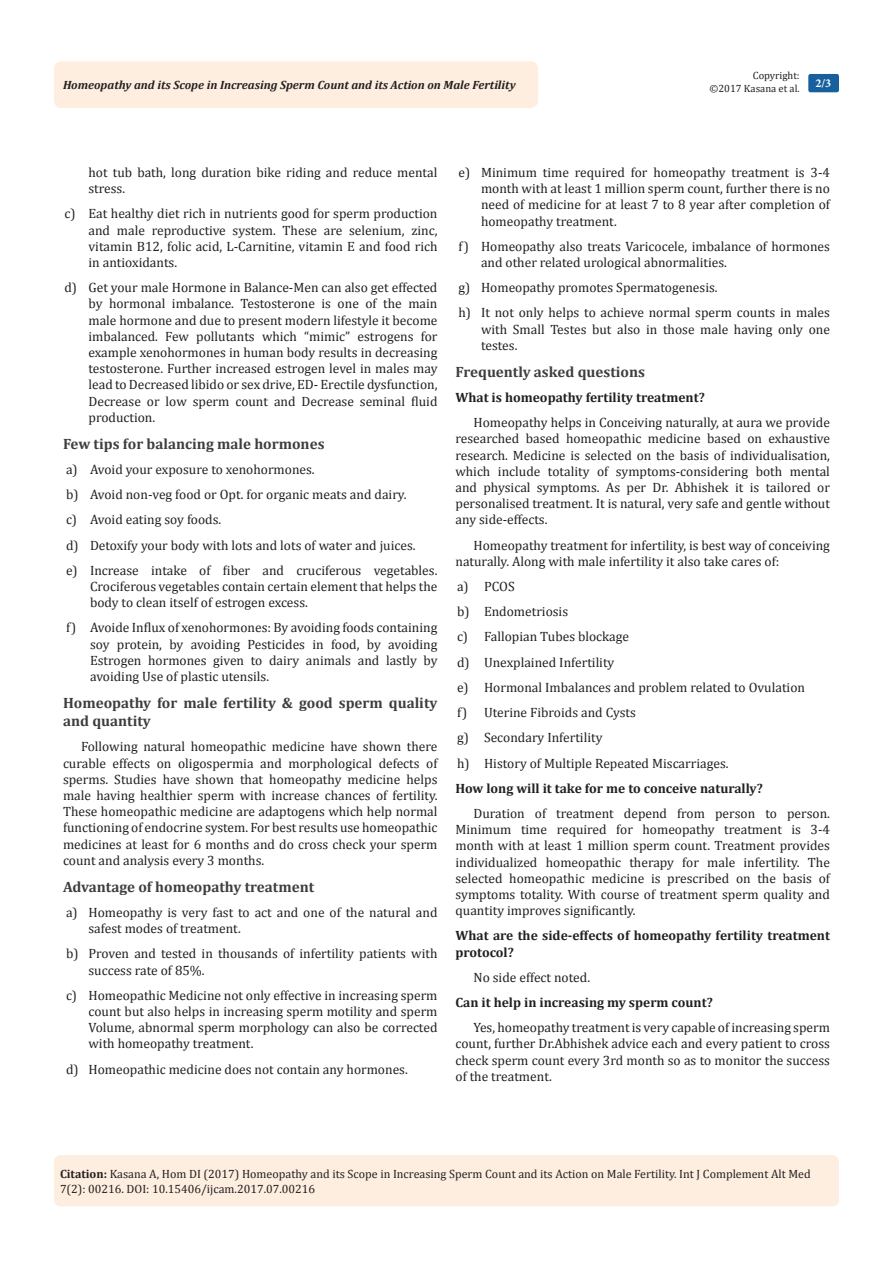
<style>
.page{position:relative;width:893px;height:1263px;background:#fff}
.page>*{position:absolute;margin:0;border:0;box-sizing:border-box;transform-origin:0 0}
.List_Paragraph{font:700 15px/18px "Cambria";color:#3e3e3f}
.t1{font:13.5px/16.2px "Cambria";color:#231f20;text-align:justify}
.List_Paragraph-2{font:700 13.5px/16.2px "Cambria";color:#231f20}
.Citation{font:12px/14.4px "Cambria";color:#231f20}
.t2{font:italic 700 12px "Cambria";color:#231f20}
.t3{font:700 12px "Minion Pro";color:#fff}
.t4{font:10.5px/12.6px "Cambria";color:#231f20;text-align:right}
.s1{font-weight:700}
</style>
<div class="page">
<div style="left:54px;top:1155px;width:785px;height:51px;background:#feeee0;border-radius:7px"></div>
<div style="left:54px;top:61px;width:484px;height:47px;background:#feeee0;border-radius:8px"></div>
<div style="left:808px;top:74px;width:31px;height:18px;background:#18609d;border-radius:2px"></div>
<p class="t4" style="left:709px;top:69px;width:92px">Copyright:<br>©2017 Kasana et al.</p>
<p class="t2" style="left:63px;top:77px;width:454px">Homeopathy and its Scope in Increasing Sperm Count and its Action on Male Fertility</p>
<p class="t3" style="left:815px;top:75px;width:17px">2/3</p>
<p class="t1" style="left:88px;top:164px;width:350px">hot tub bath, long duration bike riding and reduce mental stress.</p>
<p class="t1" style="left:88px;top:206px;width:350px;text-indent:-24px">c) Eat healthy diet rich in nutrients good for sperm production and male reproductive system. These are selenium, zinc, vitamin B12, folic acid, L-Carnitine, vitamin E and food rich in antioxidants.</p>
<p class="t1" style="left:88px;top:279px;width:350px;text-indent:-24px">d) Get your male Hormone in Balance-Men can also get effected by hormonal imbalance. Testosterone is one of the main male hormone and due to present modern lifestyle it become imbalanced. Few pollutants which “mimic” estrogens for example xenohormones in human body results in decreasing testosterone. Further increased estrogen level in males may lead to Decreased libido or sex drive, ED- Erectile dysfunction, Decrease or low sperm count and Decrease seminal fluid production.</p>
<p class="List_Paragraph" style="left:63px;top:434px;width:263px">Few tips for balancing male hormones</p>
<p class="t1" style="left:66px;top:461px;width:250px">a) Avoid your exposure to xenohormones.</p>
<p class="t1" style="left:66px;top:486px;width:342px">b) Avoid non-veg food or Opt. for organic meats and dairy.</p>
<p class="t1" style="left:66px;top:512px;width:157px">c) Avoid eating soy foods.</p>
<p class="t1" style="left:66px;top:537px;width:351px">d) Detoxify your body with lots and lots of water and juices.</p>
<p class="t1" style="left:90px;top:562px;width:349px;text-indent:-24px">e) Increase intake of fiber and cruciferous vegetables.<br>Crociferous vegetables contain certain element that helps the body to clean itself of estrogen excess.</p>
<p class="t1" style="left:90px;top:620px;width:349px;text-indent:-24px">f) Avoide Influx of xenohormones: By avoiding foods containing soy protein, by avoiding Pesticides in food, by avoiding Estrogen hormones given to dairy animals and lastly by avoiding Use of plastic utensils.</p>
<p class="List_Paragraph" style="left:63px;top:693px;width:376px">Homeopathy for male fertility &amp; good sperm quality and quantity</p>
<p class="t1" style="left:63px;top:738px;width:376px;text-indent:18px">Following natural homeopathic medicine have shown there curable effects on oligospermia and morphological defects of sperms. Studies have shown that homeopathy medicine helps male having healthier sperm with increase chances of fertility.<br>These homeopathic medicine are adaptogens which help normal functioning of endocrine system. For best results use homeopathic medicines at least for 6 months and do cross check your sperm count and analysis every 3 months.</p>
<p class="List_Paragraph" style="left:63px;top:877px;width:253px">Advantage of homeopathy treatment</p>
<p class="t1" style="left:88px;top:904px;width:350px;text-indent:-22px">a) Homeopathy is very fast to act and one of the natural and safest modes of treatment.</p>
<p class="t1" style="left:88px;top:945px;width:350px;text-indent:-22px">b) Proven and tested in thousands of infertility patients with success rate of 85%.</p>
<p class="t1" style="left:88px;top:987px;width:350px;text-indent:-22px">c) Homeopathic Medicine not only effective in increasing sperm count but also helps in increasing sperm motility and sperm Volume, abnormal sperm morphology can also be corrected with homeopathy treatment.</p>
<p class="t1" style="left:66px;top:1061px;width:343px">d) Homeopathic medicine does not contain any hormones.</p>
<p class="t1" style="left:481px;top:164px;width:350px;text-indent:-22px">e) Minimum time required for homeopathy treatment is 3-4 month with at least 1 million sperm count, further there is no need of medicine for at least 7 to 8 year after completion of homeopathy treatment.</p>
<p class="t1" style="left:481px;top:238px;width:350px;text-indent:-22px">f) Homeopathy also treats Varicocele, imbalance of hormones and other related urological abnormalities.</p>
<p class="t1" style="left:458px;top:279px;width:261px">g) Homeopathy promotes Spermatogenesis.</p>
<p class="t1" style="left:481px;top:305px;width:350px;text-indent:-22px">h) It not only helps to achieve normal sperm counts in males with Small Testes but also in those male having only one testes.</p>
<p class="List_Paragraph" style="left:455px;top:362px;width:191px">Frequently asked questions</p>
<p class="List_Paragraph-2" style="left:455px;top:389px;width:251px">What is homeopathy fertility treatment?</p>
<p class="t1" style="left:455px;top:414px;width:376px;text-indent:18px">Homeopathy helps in Conceiving naturally, at aura we provide researched based homeopathic medicine based on exhaustive research. Medicine is selected on the basis of individualisation, which include totality of symptoms-considering both mental and physical symptoms. As per Dr. Abhishek it is tailored or personalised treatment. It is natural, very safe and gentle without any side-effects.</p>
<p class="t1" style="left:455px;top:537px;width:376px;text-indent:18px">Homeopathy treatment for infertility, is best way of conceiving naturally. Along with male infertility it also take cares of:</p>
<p class="t1" style="left:457px;top:578px;width:59px">a) PCOS</p>
<p class="t1" style="left:457px;top:603px;width:113px">b) Endometriosis</p>
<p class="t1" style="left:457px;top:629px;width:174px">c) Fallopian Tubes blockage</p>
<p class="t1" style="left:457px;top:654px;width:159px">d) Unexplained Infertility</p>
<p class="t1" style="left:457px;top:679px;width:350px">e) Hormonal Imbalances and problem related to Ovulation</p>
<p class="t1" style="left:457px;top:704px;width:180px">f) Uterine Fibroids and Cysts</p>
<p class="t1" style="left:457px;top:729px;width:147px">g) Secondary Infertility</p>
<p class="t1" style="left:457px;top:755px;width:273px">h) History of Multiple Repeated Miscarriages.</p>
<p class="List_Paragraph-2" style="left:455px;top:779px;width:309px">How long will it take for me to conceive naturally?</p>
<p class="t1" style="left:455px;top:805px;width:376px;text-indent:18px">Duration of treatment depend from person to person.<br>Minimum time required for homeopathy treatment is 3-4 month with at least 1 million sperm count. Treatment provides individualized homeopathic therapy for male infertility. The selected homeopathic medicine is prescribed on the basis of symptoms totality. With course of treatment sperm quality and quantity improves significantly.</p>
<p class="List_Paragraph-2" style="left:455px;top:927px;width:376px">What are the side-effects of homeopathy fertility treatment protocol?</p>
<p class="t1" style="left:473px;top:969px;width:118px">No side effect noted.</p>
<p class="List_Paragraph-2" style="left:455px;top:994px;width:259px">Can it help in increasing my sperm count?</p>
<p class="t1" style="left:455px;top:1019px;width:376px;text-indent:18px">Yes, homeopathy treatment is very capable of increasing sperm count, further Dr.Abhishek advice each and every patient to cross check sperm count every 3rd month so as to monitor the success of the treatment.</p>
<p class="Citation" style="left:60px;top:1167px;width:752px"><span class="s1">Citation:</span> Kasana A, Hom DI (2017) Homeopathy and its Scope in Increasing Sperm Count and its Action on Male Fertility. Int J Complement Alt Med<br>7(2): 00216. DOI: 10.15406/ijcam.2017.07.00216</p>
</div>
